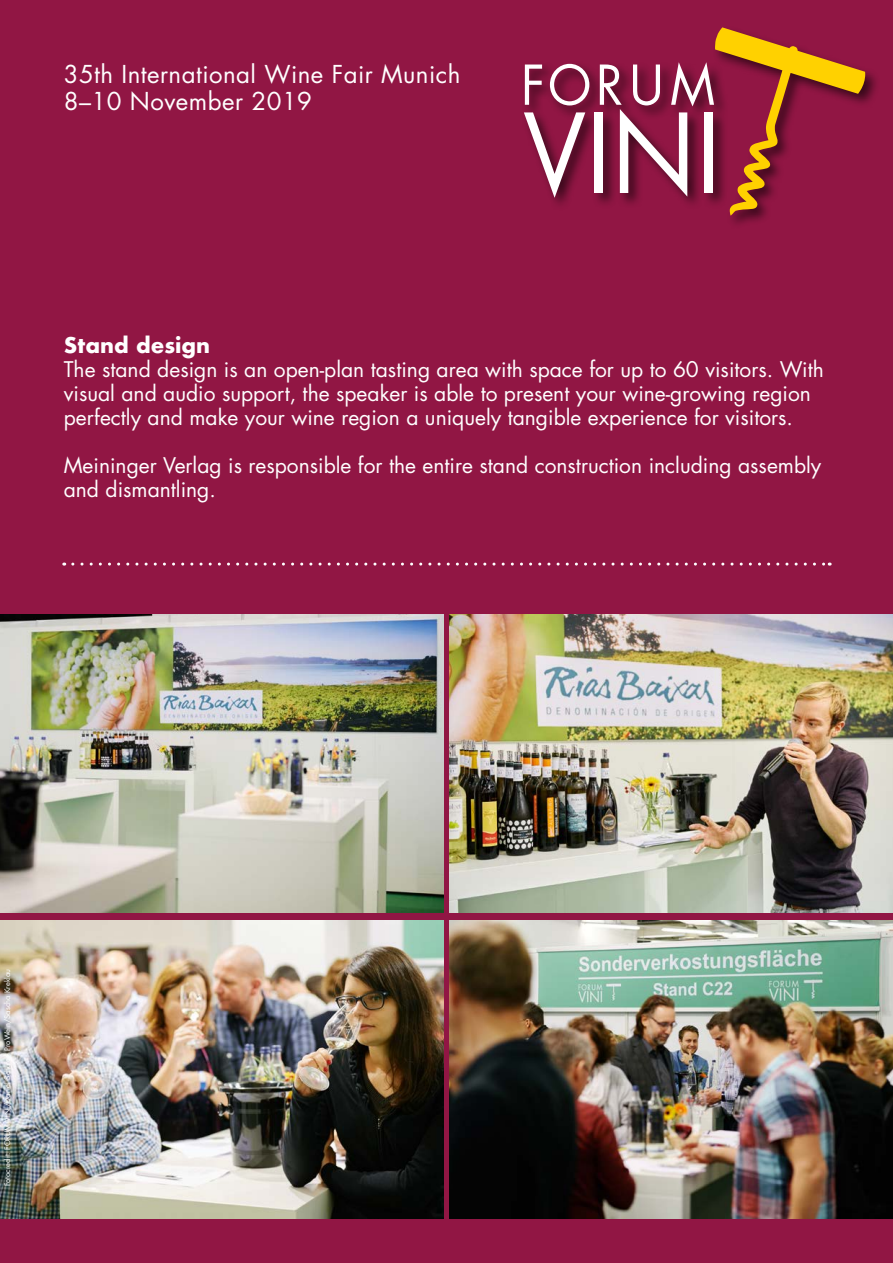
<style>
.page{position:relative;width:893px;height:1263px;background:#911644}
.page>*{position:absolute;margin:0;border:0;box-sizing:border-box;transform-origin:0 0}
.t1{font:24px/27px "Futura";letter-spacing:.02em;color:#fff}
.t2{font:21px/24px "Futura";color:#fff}
.t3{font:700 21px "Futura";color:#fff}
.t4{font:7.5px "Futura";color:#fff}
</style>
<div class="page">
<div style="left:712px;top:25px;width:168px;height:204px;background:#000;opacity:.6"></div>
<div style="left:522px;top:61px;width:206px;height:150px;background:#000;opacity:.6"></div>
<svg style="left:524px;top:112px;width:61px;height:86px"></svg>
<div style="left:595px;top:112px;width:8px;height:81px;background:#fff"></div>
<svg style="left:525px;top:65px;width:17px;height:40px"></svg>
<svg style="left:550px;top:64px;width:39px;height:41px"></svg>
<svg style="left:600px;top:27px;width:265px;height:189px"></svg>
<img style="left:0;top:921px;width:443px;height:297px">
<img style="left:450px;top:921px;width:443px;height:297px">
<img style="left:0;top:614px;width:443px;height:298px">
<img style="left:450px;top:614px;width:443px;height:298px">
<svg style="left:73px;top:563px;width:757px;height:3px"></svg>
<p class="t1" style="left:64px;top:60px;width:398px">35th International Wine Fair Munich<br>8–10 November 2019</p>
<p class="t3" style="left:64px;top:330px;width:148px">Stand design</p>
<p class="t2" style="left:64px;top:357px;width:761px">The stand design is an open-plan tasting area with space for up to 60 visitors. With visual and audio support, the speaker is able to present your wine-growing region perfectly and make your wine region a uniquely tangible experience for visitors.</p>
<p class="t2" style="left:64px;top:453px;width:759px">Meininger Verlag is responsible for the entire stand construction including assembly and dismantling.</p>
<p class="t4" style="left:2px;top:1186px;width:219px;rotate:-90deg">Fotocredit: FORUM VINI/Daniel Schäfer, ProWein/Sascha Kreklau</p>
</div>
